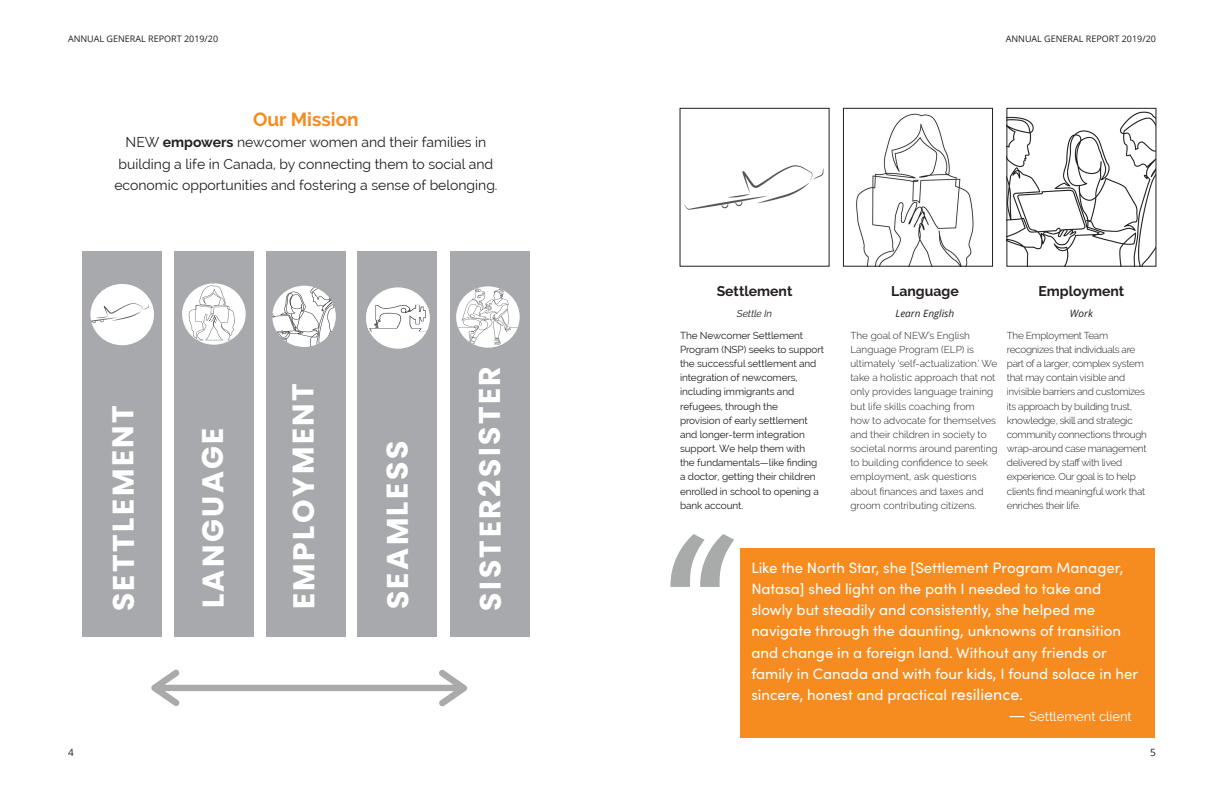
<style>
.page{position:relative;width:1224px;height:792px;background:#fff}
.page>*{position:absolute;margin:0;border:0;box-sizing:border-box;transform-origin:0 0}
.t1{font:700 180px "Sofia Pro";color:#a9aaaa}
.t2{font:700 30px "Poppins";letter-spacing:.075em;color:#fff}
.t3{font:700 19px "Raleway";color:#f68b1f}
.t4{font:15px/21.3px "Sofia Pro";color:#fff}
.t5{font:14px/21.3px "Raleway";color:#231f20;text-align:center}
.t6{font:700 14px "Raleway";color:#231f20}
.t7{font:13px "Raleway";color:#fff}
.t8{font:300 10px/14.2px "Raleway";color:#231f20}
.t9{font:300 10px/14.2px "Raleway";letter-spacing:-.03em;color:#231f20}
.t10{font:10px/14.2px "Raleway";letter-spacing:-.01em;color:#231f20}
.t11{font:italic 10px "Open Sans";color:#231f20}
.t12{font:italic 10px "Raleway";letter-spacing:-.01em;color:#231f20}
.t13{font:10px "Open Sans";color:#231f20}
.t14{font:9px "Open Sans";color:#231f20}
.s1{font-weight:700}
.s2{font-size:16px}
.s3{font-family:"Open Sans";font-size:16px}
</style>
<div class="page">
<div style="left:82px;top:251px;width:80px;height:386px;background:#a8a9ad"></div>
<div style="left:174px;top:251px;width:79px;height:386px;background:#a8a9ad"></div>
<div style="left:266px;top:251px;width:80px;height:386px;background:#a8a9ad"></div>
<div style="left:450px;top:251px;width:80px;height:386px;background:#a8a9ad"></div>
<div style="left:357px;top:251px;width:80px;height:386px;background:#a8a9ad"></div>
<img style="left:90px;top:284px;width:64px;height:61px">
<img style="left:182px;top:283px;width:64px;height:62px">
<img style="left:272px;top:286px;width:64px;height:61px">
<img style="left:456px;top:286px;width:64px;height:62px">
<div style="left:366px;top:287px;width:64px;height:62px;background:#fff;border-radius:50%"></div>
<img style="left:366px;top:305px;width:64px;height:26px">
<img style="left:151px;top:669px;width:317px;height:38px">
<img style="left:684px;top:165px;width:140px;height:45px">
<img style="left:856px;top:113px;width:118px;height:152px">
<div style="left:843px;top:108px;width:150px;height:159px;border:1px solid #231f20"></div>
<img style="left:1008px;top:111px;width:146px;height:154px">
<div style="left:1006px;top:108px;width:150px;height:159px;border:1px solid #231f20"></div>
<div style="left:740px;top:548px;width:415px;height:189px;background:#f68b1f"></div>
<p class="t14" style="left:68px;top:33px;width:152px">ANNUAL GENERAL REPORT 2019/20</p>
<p class="t14" style="left:1006px;top:33px;width:152px">ANNUAL GENERAL REPORT 2019/20</p>
<h3 class="t3" style="left:253px;top:109px;width:107px">Our Mission</h3>
<h3 class="t5" style="left:114px;top:132px;width:385px">NEW <span class="s1">empowers</span> newcomer women and their families in building a life in Canada, by connecting them to social and economic opportunities and fostering a sense of belonging.</h3>
<h2 class="t2" style="left:106px;top:611px;width:208px;rotate:-90deg">SETTLEMENT</h2>
<h2 class="t2" style="left:196px;top:608px;width:183px;rotate:-90deg">LANGUAGE</h2>
<h2 class="t2" style="left:286px;top:609px;width:228px;rotate:-90deg">EMPLOYMENT</h2>
<h2 class="t2" style="left:380px;top:609px;width:170px;rotate:-90deg">SEAMLESS</h2>
<h2 class="t2" style="left:376px;top:611px;width:170px;rotate:-90deg">SEAMLESS</h2>
<h2 class="t2" style="left:473px;top:611px;width:246px;rotate:-90deg">SISTER2SISTER</h2>
<h3 class="t6" style="left:717px;top:283px;width:77px">Settlement</h3>
<p class="t12" style="left:737px;top:308px;width:37px">Settle In</p>
<p class="t10" style="left:680px;top:328px;width:146px">The Newcomer Settlement<br>Program (NSP) seeks to support the successful settlement and integration of newcomers, including immigrants and refugees, through the<br>provision of early settlement and longer-term integration support. We help them with<br>the fundamentals—like finding a doctor, getting their children enrolled in school to opening a bank account.</p>
<h3 class="t6" style="left:891px;top:283px;width:69px">Language</h3>
<p class="t11" style="left:896px;top:307px;width:60px">Learn English</p>
<p class="t8" style="left:850px;top:328px;width:149px">The goal of NEW’s English<br>Language Program (ELP) is ultimately ‘self-actualization.’ We take a holistic approach that not only provides language training but life skills coaching from<br>how to advocate for themselves and their children in society to societal norms around parenting to building confidence to seek employment, ask questions about finances and taxes and groom contributing citizens.</p>
<h3 class="t6" style="left:1039px;top:283px;width:87px">Employment</h3>
<p class="t11" style="left:1070px;top:307px;width:24px">Work</p>
<p class="t9" style="left:1007px;top:328px;width:142px">The Employment Team recognizes that individuals are part of a larger, complex system that may contain visible and invisible barriers and customizes its approach by building trust, knowledge, skill and strategic community connections through wrap-around case management delivered by staff with lived experience. Our goal is to help clients find meaningful work that enriches their life.</p>
<h1 class="t1" style="left:662px;top:461px;width:77px">“</h1>
<p class="t4" style="left:751px;top:556px;width:388px">Like the North Star, she [Settlement Program Manager, Natasa] shed light on the path I needed to take and slowly but steadily and consistently, she helped me navigate through the daunting, unknowns of transition and change in a foreign land. Without any friends or family in Canada and with four kids, I found solace in her sincere, honest and practical <span class="s2">resilience.</span></p>
<h3 class="t7" style="left:1009px;top:709px;width:124px"><span class="s3">—</span> Settlement client</h3>
<p class="t13" style="left:68px;top:745px;width:7px">4</p>
<p class="t13" style="left:1150px;top:745px;width:7px">5</p>
</div>
